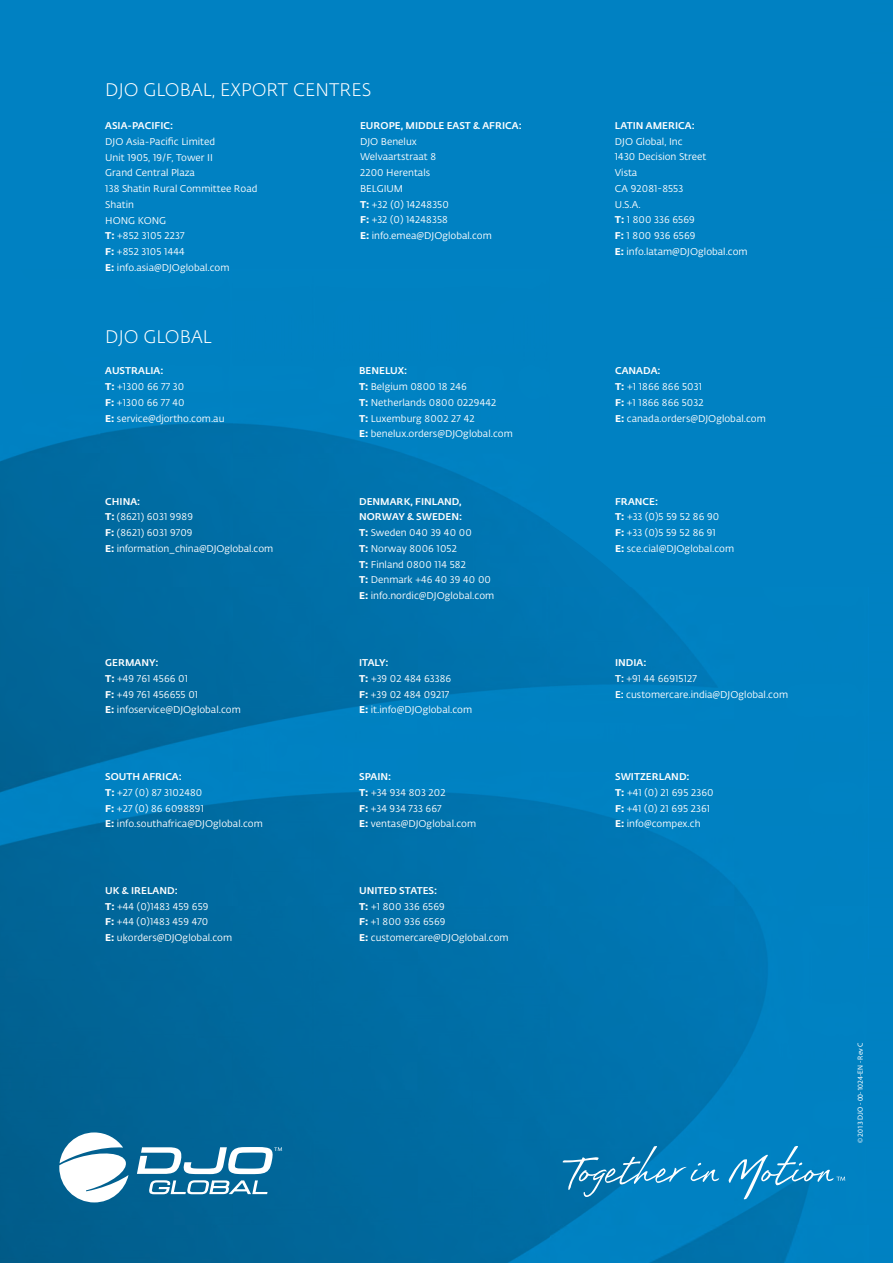
<style>
.page{position:relative;width:893px;height:1263px;background:#fff}
.page>*{position:absolute;margin:0;border:0;box-sizing:border-box;transform-origin:0 0}
.t1{font:300 18px "Fedra Sans Alt Pro";color:#fff}
.t2{font:9.75px "Fedra Sans Alt Pro";color:#fff}
.t3{font:500 9.75px "Fedra Sans Alt Pro";color:#fff}
.t4{font:7.5px "Myriad Pro";color:#fff}
.s1{font-weight:700}
.s2{font-weight:500}
</style>
<div class="page">
<img style="left:0;top:0;width:893px;height:1263px">
<svg style="left:892px;top:1155px;width:1px;height:108px"></svg>
<svg style="left:149px;top:1180px;width:119px;height:14px"></svg>
<svg style="left:137px;top:1147px;width:145px;height:27px"></svg>
<svg style="left:59px;top:1132px;width:69px;height:70px"></svg>
<svg style="left:563px;top:1146px;width:157px;height:51px;background:#1a86bd"></svg>
<svg style="left:729px;top:1146px;width:116px;height:53px;background:#1c8ec7"></svg>
<p class="t1" style="left:105px;top:78px;width:268px">DJO GLOBAL, EXPORT CENTRES</p>
<p class="t3" style="left:105px;top:118px;width:69px">ASIA-PACIFIC:</p>
<p class="t2" style="left:105px;top:135px;width:111px">DJO Asia-Pacific Limited</p>
<p class="t2" style="left:105px;top:150px;width:109px">Unit 1905, 19/F, Tower II</p>
<p class="t2" style="left:105px;top:166px;width:91px">Grand Central Plaza</p>
<p class="t2" style="left:105px;top:182px;width:154px">138 Shatin Rural Committee Road</p>
<p class="t2" style="left:105px;top:198px;width:30px">Shatin</p>
<p class="t2" style="left:105px;top:213px;width:62px">HONG KONG</p>
<p class="t2" style="left:105px;top:229px;width:81px"><span class="s1">T:</span> +852 3105 2237</p>
<p class="t2" style="left:105px;top:245px;width:81px"><span class="s1">F:</span> +852 3105 1444</p>
<p class="t2" style="left:105px;top:261px;width:126px"><span class="s1">E:</span> info.asia@DJOglobal.com</p>
<p class="t3" style="left:360px;top:118px;width:163px">EUROPE, MIDDLE EAST &amp; AFRICA:</p>
<p class="t2" style="left:360px;top:135px;width:58px">DJO Benelux</p>
<p class="t2" style="left:360px;top:150px;width:78px">Welvaartstraat 8</p>
<p class="t2" style="left:360px;top:166px;width:72px">2200 Herentals</p>
<p class="t2" style="left:360px;top:182px;width:45px">BELGIUM</p>
<p class="t2" style="left:360px;top:197px;width:90px"><span class="s1">T:</span> +32 (0) 14248350</p>
<p class="t2" style="left:360px;top:213px;width:89px"><span class="s1">F:</span> +32 (0) 14248358</p>
<p class="t2" style="left:360px;top:229px;width:133px"><span class="s1">E:</span> info.emea@DJOglobal.com</p>
<p class="t1" style="left:105px;top:324px;width:108px">DJO GLOBAL</p>
<p class="t3" style="left:105px;top:363px;width:60px">AUSTRALIA:</p>
<p class="t2" style="left:105px;top:380px;width:80px"><span class="s1">T:</span> +1300 66 77 30</p>
<p class="t2" style="left:105px;top:396px;width:81px"><span class="s1">F:</span> +1300 66 77 40</p>
<p class="t2" style="left:105px;top:411px;width:121px"><span class="s1">E:</span> service@djortho.com.au</p>
<p class="t3" style="left:105px;top:494px;width:36px">CHINA:</p>
<p class="t2" style="left:105px;top:510px;width:89px"><span class="s1">T:</span> (8621) 6031 9989</p>
<p class="t2" style="left:105px;top:526px;width:89px"><span class="s1">F:</span> (8621) 6031 9709</p>
<p class="t2" style="left:105px;top:542px;width:169px"><span class="s1">E:</span> information_china@DJOglobal.com</p>
<p class="t3" style="left:105px;top:655px;width:55px">GERMANY:</p>
<p class="t2" style="left:105px;top:672px;width:84px"><span class="s1">T:</span> +49 761 4566 01</p>
<p class="t2" style="left:105px;top:687px;width:95px"><span class="s1">F:</span> +49 761 456655 01</p>
<p class="t2" style="left:105px;top:703px;width:137px"><span class="s1">E:</span> infoservice@DJOglobal.com</p>
<p class="t3" style="left:105px;top:769px;width:78px">SOUTH AFRICA:</p>
<p class="t2" style="left:105px;top:785px;width:99px"><span class="s1">T:</span> +27 (0) 87 3102480</p>
<p class="t2" style="left:105px;top:801px;width:100px"><span class="s1">F:</span> +27 (0) 86 6098891</p>
<p class="t2" style="left:105px;top:817px;width:159px"><span class="s1">E:</span> info.southafrica@DJOglobal.com</p>
<p class="t3" style="left:105px;top:883px;width:74px">UK &amp; IRELAND:</p>
<p class="t2" style="left:105px;top:899px;width:105px"><span class="s1">T:</span> +44 (0)1483 459 659</p>
<p class="t2" style="left:105px;top:915px;width:105px"><span class="s1">F:</span> +44 (0)1483 459 470</p>
<p class="t2" style="left:105px;top:931px;width:128px"><span class="s1">E:</span> ukorders@DJOglobal.com</p>
<p class="t3" style="left:359px;top:363px;width:50px">BENELUX:</p>
<p class="t2" style="left:359px;top:380px;width:109px"><span class="s1">T:</span> Belgium 0800 18 246</p>
<p class="t2" style="left:359px;top:396px;width:139px"><span class="s1">T:</span> Netherlands 0800 0229442</p>
<p class="t2" style="left:359px;top:411px;width:117px"><span class="s1">T:</span> Luxemburg 8002 27 42</p>
<p class="t2" style="left:359px;top:427px;width:155px"><span class="s1">E:</span> benelux.orders@DJOglobal.com</p>
<p class="t3" style="left:359px;top:494px;width:104px">DENMARK, FINLAND,</p>
<p class="t3" style="left:359px;top:510px;width:104px">NORWAY &amp; SWEDEN:</p>
<p class="t2" style="left:359px;top:526px;width:114px"><span class="s1">T:</span> Sweden 040 39 40 00</p>
<p class="t2" style="left:359px;top:542px;width:99px"><span class="s1">T:</span> Norway 8006 1052</p>
<p class="t2" style="left:359px;top:557px;width:108px"><span class="s1">T:</span> Finland 0800 114 582</p>
<p class="t2" style="left:359px;top:573px;width:133px"><span class="s1">T:</span> Denmark +46 40 39 40 00</p>
<p class="t2" style="left:359px;top:589px;width:137px"><span class="s1">E:</span> info.nordic@DJOglobal.com</p>
<p class="t3" style="left:359px;top:655px;width:31px">ITALY:</p>
<p class="t2" style="left:359px;top:672px;width:94px"><span class="s1">T:</span> +39 02 484 63386</p>
<p class="t2" style="left:359px;top:687px;width:92px"><span class="s1">F:</span> +39 02 484 09217</p>
<p class="t2" style="left:359px;top:703px;width:115px"><span class="s1">E:</span> it.info@DJOglobal.com</p>
<p class="t3" style="left:359px;top:769px;width:34px">SPAIN:</p>
<p class="t2" style="left:359px;top:785px;width:88px"><span class="s1">T:</span> +34 934 803 202</p>
<p class="t2" style="left:359px;top:801px;width:84px"><span class="s1">F:</span> +34 934 733 667</p>
<p class="t2" style="left:359px;top:817px;width:119px"><span class="s1">E:</span> ventas@DJOglobal.com</p>
<p class="t3" style="left:359px;top:883px;width:80px">UNITED STATES:</p>
<p class="t2" style="left:359px;top:899px;width:87px"><span class="s1">T:</span> +1 800 336 6569</p>
<p class="t2" style="left:359px;top:915px;width:88px"><span class="s1">F:</span> +1 800 936 6569</p>
<p class="t2" style="left:359px;top:931px;width:151px"><span class="s1">E:</span> customercare@DJOglobal.com</p>
<p class="t3" style="left:615px;top:118px;width:81px">LATIN AMERICA:</p>
<p class="t2" style="left:615px;top:134px;width:69px">DJO Global, Inc</p>
<p class="t2" style="left:615px;top:150px;width:93px">1430 Decision Street</p>
<p class="t2" style="left:615px;top:166px;width:24px">Vista</p>
<p class="t2" style="left:615px;top:182px;width:70px">CA 92081-8553</p>
<p class="t2" style="left:615px;top:197px;width:27px">U.S.A.</p>
<p class="t2" style="left:615px;top:213px;width:82px"><span class="s1">T:</span> 1 800 336 6569</p>
<p class="t2" style="left:615px;top:229px;width:82px"><span class="s1">F:</span> 1 800 936 6569</p>
<p class="t2" style="left:615px;top:245px;width:134px"><span class="s1">E:</span> info.latam@DJOglobal.com</p>
<p class="t3" style="left:615px;top:363px;width:47px">CANADA:</p>
<p class="t2" style="left:615px;top:380px;width:88px"><span class="s1">T:</span> +1 1866 866 5031</p>
<p class="t2" style="left:615px;top:396px;width:90px"><span class="s1">F:</span> +1 1866 866 5032</p>
<p class="t2" style="left:615px;top:411px;width:152px"><span class="s1">E:</span> canada.orders@DJOglobal.com</p>
<p class="t3" style="left:615px;top:494px;width:44px">FRANCE:</p>
<p class="t2" style="left:615px;top:510px;width:106px"><span class="s1">T:</span> +33 (0)5 59 52 86 90</p>
<p class="t2" style="left:615px;top:526px;width:102px"><span class="s1">F:</span> +33 (0)5 59 52 86 91</p>
<p class="t2" style="left:615px;top:542px;width:121px"><span class="s1">E:</span> sce.cial@DJOglobal.com</p>
<p class="t3" style="left:615px;top:655px;width:33px">INDIA:</p>
<p class="t2" style="left:615px;top:672px;width:83px"><span class="s2">T:</span> +91 44 66915127</p>
<p class="t2" style="left:615px;top:687px;width:174px"><span class="s2">E:</span> customercare.india@DJOglobal.com</p>
<p class="t3" style="left:615px;top:769px;width:76px">SWITZERLAND:</p>
<p class="t2" style="left:615px;top:785px;width:100px"><span class="s1">T:</span> +41 (0) 21 695 2360</p>
<p class="t2" style="left:615px;top:801px;width:97px"><span class="s1">F:</span> +41 (0) 21 695 2361</p>
<p class="t2" style="left:615px;top:817px;width:87px"><span class="s1">E:</span> info@compex.ch</p>
<p class="t4" style="left:856px;top:1143px;width:103px;rotate:-90deg">© 2013 DJO - 00-1024-EN - Rev C</p>
</div>
